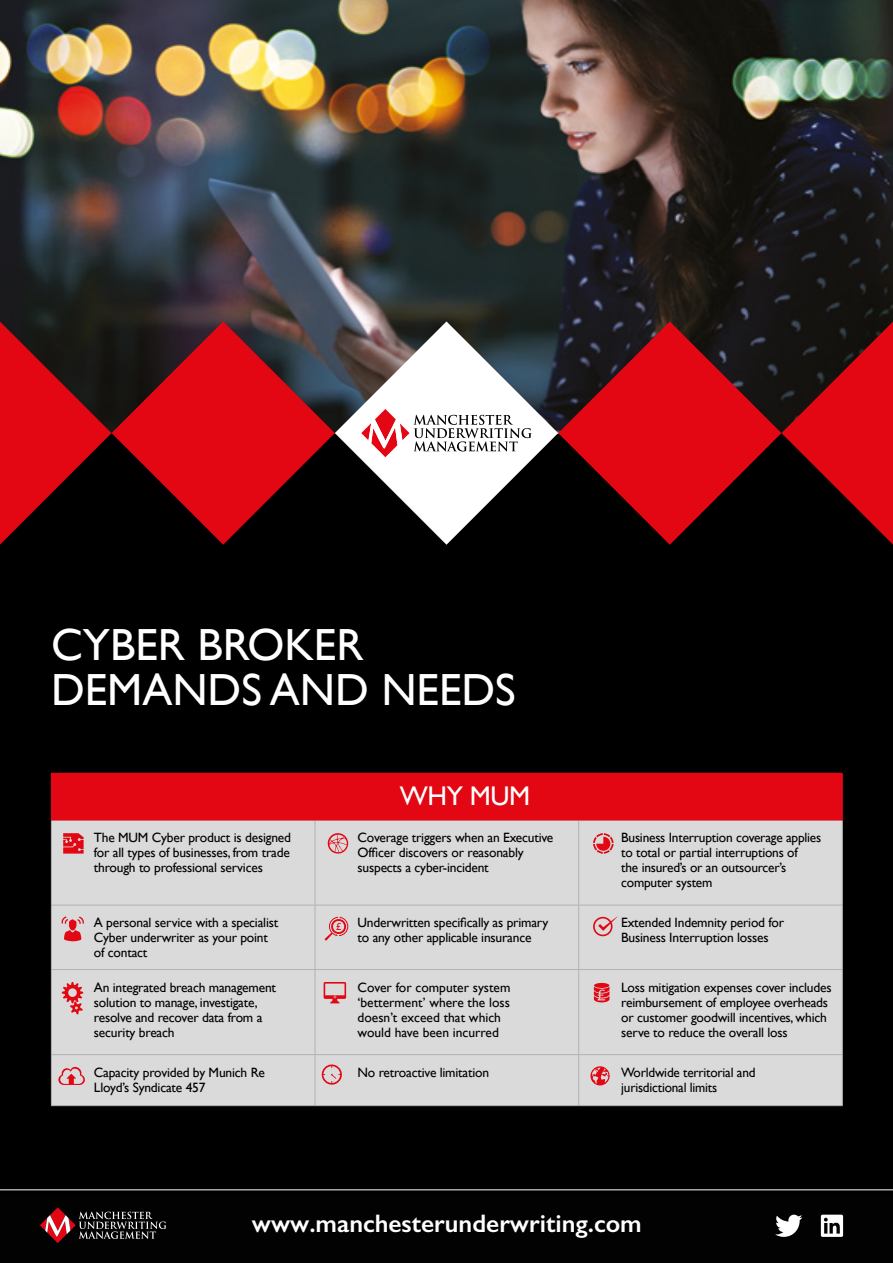
<style>
.page{position:relative;width:893px;height:1263px;background:#fff}
.page>*{position:absolute;margin:0;border:0;box-sizing:border-box;transform-origin:0 0}
.t1{font:45px/45px "Gill Sans";color:#fff}
.t2{font:27px "Gill Sans";letter-spacing:-.015em;color:#fff}
.t3{font:600 25.35px "Gill Sans";color:#fff}
.t4{font:13.5px/15px "Gill Sans";letter-spacing:-.015em;color:#000}
</style>
<div class="page">
<div style="left:0;top:1189px;width:893px;height:74px;background:#020203"></div>
<svg style="left:40px;top:1207px;width:126px;height:36px"></svg>
<svg style="left:775px;top:1215px;width:27px;height:22px"></svg>
<svg style="left:821px;top:1215px;width:22px;height:22px"></svg>
<div style="left:0;top:305px;width:893px;height:890px;background:#000"></div>
<img style="left:0;top:0;width:893px;height:322px">
<svg style="left:112px;top:321px;width:223px;height:224px"></svg>
<svg style="left:558px;top:321px;width:223px;height:224px"></svg>
<svg style="left:335px;top:321px;width:223px;height:224px"></svg>
<svg style="left:361px;top:409px;width:171px;height:48px;background:#decacb"></svg>
<svg style="left:0;top:322px;width:112px;height:223px"></svg>
<svg style="left:781px;top:322px;width:112px;height:223px"></svg>
<hr style="left:0;top:1189px;width:893px;height:1px;background:#fff">
<div style="left:51px;top:773px;width:791px;height:47px;background:#e30613"></div>
<div style="left:52px;top:821px;width:790px;height:284px;background:#dadada"></div>
<hr style="left:51px;top:820px;width:1px;height:85px;background:#b3b2b2">
<hr style="left:315px;top:820px;width:1px;height:85px;background:#b3b2b2">
<hr style="left:578px;top:820px;width:1px;height:85px;background:#b3b2b2">
<hr style="left:842px;top:820px;width:1px;height:85px;background:#b3b2b2">
<hr style="left:51px;top:905px;width:264px;height:1px;background:#b3b2b2">
<hr style="left:51px;top:905px;width:1px;height:64px;background:#b3b2b2">
<hr style="left:315px;top:905px;width:264px;height:1px;background:#b3b2b2">
<hr style="left:315px;top:905px;width:1px;height:64px;background:#b3b2b2">
<hr style="left:579px;top:905px;width:264px;height:1px;background:#b3b2b2">
<hr style="left:578px;top:905px;width:1px;height:64px;background:#b3b2b2">
<hr style="left:842px;top:905px;width:1px;height:64px;background:#b3b2b2">
<hr style="left:51px;top:969px;width:264px;height:1px;background:#b3b2b2">
<hr style="left:51px;top:970px;width:1px;height:84px;background:#b3b2b2">
<hr style="left:315px;top:969px;width:264px;height:1px;background:#b3b2b2">
<hr style="left:315px;top:970px;width:1px;height:84px;background:#b3b2b2">
<hr style="left:579px;top:969px;width:264px;height:1px;background:#b3b2b2">
<hr style="left:578px;top:970px;width:1px;height:84px;background:#b3b2b2">
<hr style="left:842px;top:970px;width:1px;height:84px;background:#b3b2b2">
<hr style="left:51px;top:1054px;width:264px;height:1px;background:#b3b2b2">
<hr style="left:51px;top:1055px;width:1px;height:50px;background:#b3b2b2">
<hr style="left:315px;top:1054px;width:264px;height:1px;background:#b3b2b2">
<hr style="left:315px;top:1055px;width:1px;height:50px;background:#b3b2b2">
<hr style="left:579px;top:1054px;width:264px;height:1px;background:#b3b2b2">
<hr style="left:578px;top:1055px;width:1px;height:50px;background:#b3b2b2">
<hr style="left:842px;top:1055px;width:1px;height:50px;background:#b3b2b2">
<hr style="left:51px;top:1105px;width:264px;height:1px;background:#b3b2b2">
<hr style="left:315px;top:1105px;width:264px;height:1px;background:#b3b2b2">
<hr style="left:579px;top:1105px;width:264px;height:1px;background:#b3b2b2">
<hr style="left:579px;top:773px;width:264px;height:1px;background:#e30613">
<hr style="left:842px;top:774px;width:1px;height:46px;background:#e30613">
<hr style="left:51px;top:820px;width:264px;height:1px;background:#e30613">
<hr style="left:315px;top:820px;width:264px;height:1px;background:#e30613">
<hr style="left:579px;top:820px;width:264px;height:1px;background:#e30613">
<svg style="left:63px;top:833px;width:21px;height:20px"></svg>
<svg style="left:328px;top:833px;width:20px;height:20px"></svg>
<svg style="left:593px;top:833px;width:21px;height:21px"></svg>
<svg style="left:61px;top:916px;width:24px;height:25px"></svg>
<svg style="left:324px;top:916px;width:25px;height:25px"></svg>
<svg style="left:593px;top:915px;width:26px;height:21px"></svg>
<svg style="left:324px;top:982px;width:22px;height:21px"></svg>
<div style="left:594px;top:983px;width:15px;height:5px;background:#e30613;border-radius:50%"></div>
<svg style="left:594px;top:986px;width:15px;height:16px"></svg>
<svg style="left:62px;top:982px;width:21px;height:32px"></svg>
<svg style="left:58px;top:1067px;width:27px;height:18px"></svg>
<svg style="left:322px;top:1064px;width:20px;height:21px"></svg>
<svg style="left:590px;top:1066px;width:20px;height:19px"></svg>
<h1 class="t1" style="left:51px;top:622px;width:466px">CYBER BROKER<br>DEMANDS AND NEEDS</h1>
<h2 class="t2" style="left:400px;top:780px;width:132px">WHY MUM</h2>
<p class="t4" style="left:94px;top:830px;width:199px;text-align:justify">The MUM Cyber product is designed for all types of businesses, from trade through to professional services</p>
<p class="t4" style="left:358px;top:830px;width:197px">Coverage triggers when an Executive<br>Officer discovers or reasonably suspects a cyber-incident</p>
<p class="t4" style="left:621px;top:830px;width:202px">Business Interruption coverage applies to total or partial interruptions of<br>the insured’s or an outsourcer’s computer system</p>
<p class="t4" style="left:94px;top:915px;width:186px">A personal service with a specialist<br>Cyber underwriter as your point of contact</p>
<p class="t4" style="left:358px;top:915px;width:192px">Underwritten specifically as primary to any other applicable insurance</p>
<p class="t4" style="left:621px;top:915px;width:164px">Extended Indemnity period for<br>Business Interruption losses</p>
<p class="t4" style="left:94px;top:979px;width:184px">An integrated breach management solution to manage, investigate, resolve and recover data from a security breach</p>
<p class="t4" style="left:358px;top:979px;width:154px">Cover for computer system ‘betterment’ where the loss doesn’t exceed that which would have been incurred</p>
<p class="t4" style="left:621px;top:979px;width:212px">Loss mitigation expenses cover includes reimbursement of employee overheads or customer goodwill incentives, which serve to reduce the overall loss</p>
<p class="t4" style="left:94px;top:1064px;width:173px">Capacity provided by Munich Re<br>Lloyd’s Syndicate 457</p>
<p class="t4" style="left:358px;top:1064px;width:133px">No retroactive limitation</p>
<p class="t4" style="left:621px;top:1064px;width:136px">Worldwide territorial and jurisdictional limits</p>
<h3 class="t3" style="left:252px;top:1208px;width:391px">www.manchesterunderwriting.com</h3>
</div>
